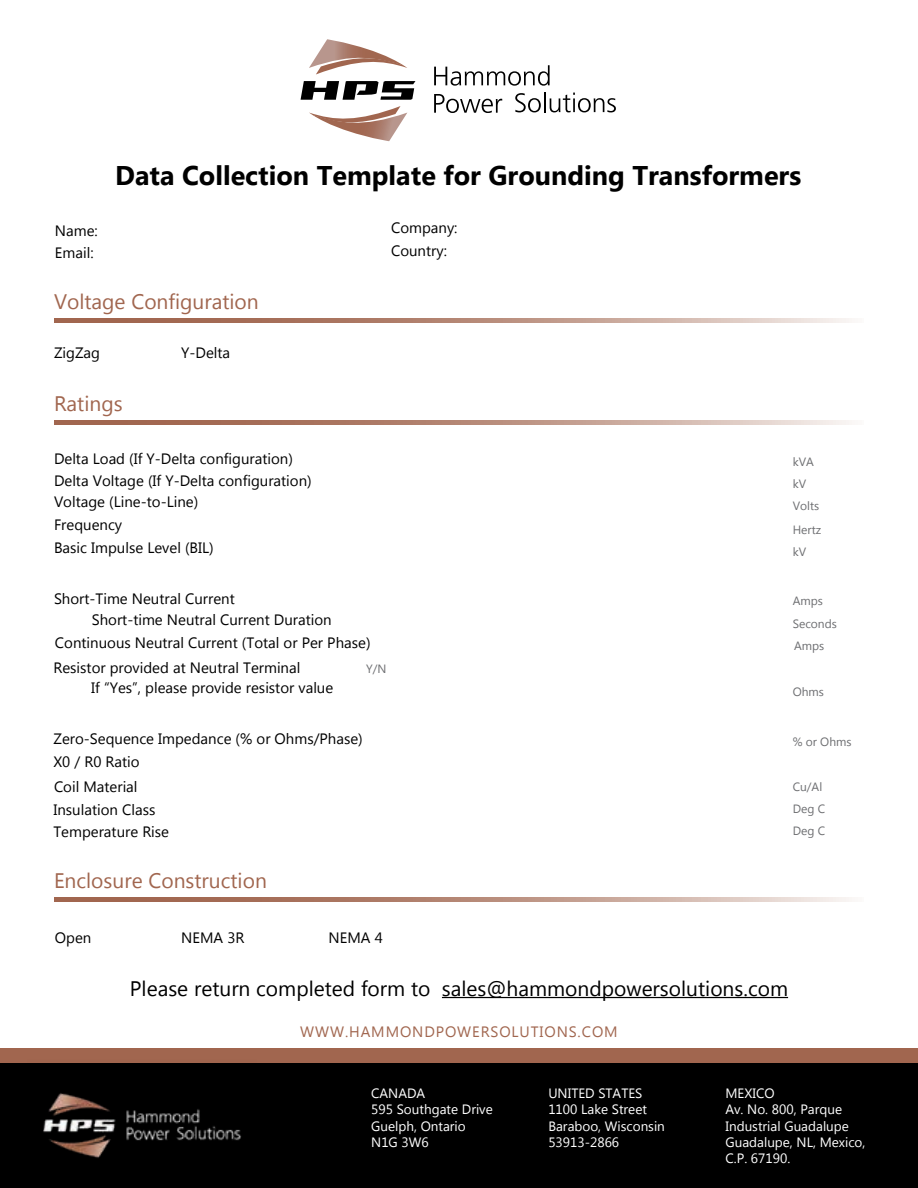
<style>
.page{position:relative;width:918px;height:1188px;background:#fff}
.page>*{position:absolute;margin:0;border:0;box-sizing:border-box;transform-origin:0 0}
.t1{font:700 27px "Microsoft New Tai Lue";color:#000}
.t2{font:21px "Microsoft New Tai Lue";color:#000}
.t3{font:21px "Microsoft New Tai Lue";color:#a1664f}
.t4{font:15px/22.5px "Microsoft New Tai Lue";color:#000}
.t5{font:15px "Microsoft New Tai Lue";letter-spacing:.06em;color:#a1664f}
.t6{font:13.5px/16.2px "Microsoft New Tai Lue";color:#fff}
.t7{font:12px/21.6px "Microsoft New Tai Lue";color:#6d6e71}
</style>
<div class="page">
<svg style="left:54px;top:318px;width:798px;height:4px;background:#bc9383"></svg>
<div style="left:0;top:1049px;width:918px;height:48px;background:#a1664f"></div>
<div style="left:0;top:1063px;width:918px;height:125px;background:#000"></div>
<img style="left:43px;top:1093px;width:198px;height:65px">
<svg style="left:434px;top:65px;width:116px;height:21px"></svg>
<svg style="left:434px;top:94px;width:68px;height:19px"></svg>
<svg style="left:515px;top:93px;width:26px;height:19px"></svg>
<hr style="left:544px;top:92px;width:2px;height:20px;background:#000">
<svg style="left:550px;top:93px;width:66px;height:19px"></svg>
<svg style="left:309px;top:106px;width:98px;height:35px"></svg>
<svg style="left:309px;top:39px;width:98px;height:35px"></svg>
<svg style="left:301px;top:81px;width:114px;height:19px"></svg>
<svg style="left:54px;top:420px;width:798px;height:5px;background:#bc9383"></svg>
<svg style="left:54px;top:897px;width:798px;height:5px;background:#bc9383"></svg>
<hr style="left:442px;top:997px;width:346px;height:1px;background:#000">
<h1 class="t1" style="left:115px;top:160px;width:688px">Data Collection Template for Grounding Transformers</h1>
<p class="t4" style="left:55px;top:220px;width:44px">Name:<br>Email:</p>
<p class="t4" style="left:391px;top:218px;width:68px">Company:<br>Country:</p>
<h2 class="t3" style="left:54px;top:289px;width:206px">Voltage Configuration</h2>
<p class="t4" style="left:54px;top:342px;width:48px">ZigZag</p>
<p class="t4" style="left:181px;top:342px;width:51px">Y-Delta</p>
<h2 class="t3" style="left:54px;top:392px;width:70px">Ratings</h2>
<p class="t4" style="left:54px;top:448px;width:259px">Delta Load (If Y-Delta configuration)<br>Delta Voltage (If Y-Delta configuration)</p>
<p class="t4" style="left:54px;top:492px;width:146px">Voltage (Line-to-Line)</p>
<p class="t4" style="left:54px;top:538px;width:161px">Basic Impulse Level (BIL)</p>
<p class="t4" style="left:54px;top:515px;width:70px">Frequency</p>
<p class="t4" style="left:92px;top:590px;width:241px;line-height:21px;text-indent:-38px">Short-Time Neutral Current<br>Short-time Neutral Current Duration</p>
<p class="t4" style="left:91px;top:658px;width:244px;line-height:21px;text-indent:-38px">Resistor provided at Neutral Terminal<br>If “Yes”, please provide resistor value</p>
<p class="t4" style="left:53px;top:729px;width:311px">Zero-Sequence Impedance (% or Ohms/Phase)<br>X0 / R0 Ratio</p>
<p class="t4" style="left:53px;top:800px;width:117px;line-height:21.9px">Insulation Class<br>Temperature Rise</p>
<p class="t4" style="left:55px;top:632px;width:317px">Continuous Neutral Current (Total or Per Phase)</p>
<p class="t7" style="left:366px;top:659px;width:22px">Y/N</p>
<p class="t4" style="left:54px;top:777px;width:85px">Coil Material</p>
<h2 class="t3" style="left:54px;top:869px;width:214px">Enclosure Construction</h2>
<p class="t4" style="left:55px;top:928px;width:38px">Open</p>
<p class="t4" style="left:181px;top:928px;width:65px">NEMA 3R</p>
<p class="t4" style="left:329px;top:928px;width:56px">NEMA 4</p>
<p class="t7" style="left:793px;top:452px;width:28px">kVA kV<br>Volts</p>
<p class="t7" style="left:793px;top:542px;width:15px">kV</p>
<p class="t7" style="left:793px;top:520px;width:30px">Hertz</p>
<p class="t7" style="left:793px;top:590px;width:46px;line-height:23px">Amps<br>Seconds</p>
<p class="t7" style="left:794px;top:636px;width:32px">Amps</p>
<p class="t7" style="left:793px;top:682px;width:33px">Ohms</p>
<p class="t7" style="left:793px;top:732px;width:60px">% or Ohms</p>
<p class="t7" style="left:793px;top:777px;width:31px">Cu/Al</p>
<p class="t7" style="left:793px;top:799px;width:34px">Deg C<br>Deg C</p>
<h2 class="t2" style="left:130px;top:976px;width:660px">Please return completed form to sales@hammondpowersolutions.com</h2>
<p class="t5" style="left:300px;top:1023px;width:319px">WWW.HAMMONDPOWERSOLUTIONS.COM</p>
<p class="t6" style="left:371px;top:1086px;width:123px">CANADA<br>595 Southgate Drive<br>Guelph, Ontario<br>N1G 3W6</p>
<p class="t6" style="left:548px;top:1086px;width:118px">UNITED STATES<br>1100 Lake Street<br>Baraboo, Wisconsin<br>53913-2866</p>
<p class="t6" style="left:725px;top:1086px;width:141px">MEXICO<br>Av. No. 800, Parque<br>Industrial Guadalupe<br>Guadalupe, NL, Mexico,<br>C.P. 67190.</p>
</div>
